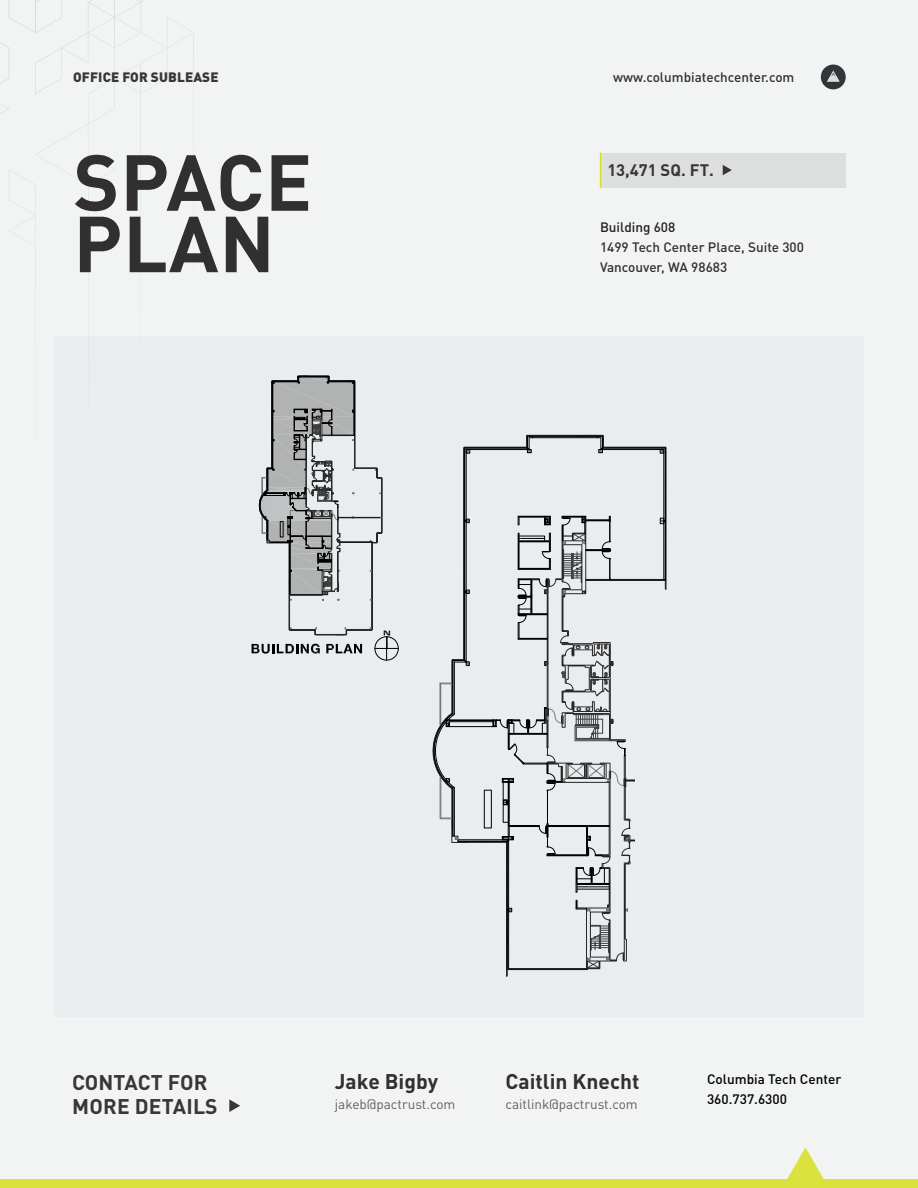
<style>
.page{position:relative;width:918px;height:1188px;background:#f2f4f4}
.page>*{position:absolute;margin:0;border:0;box-sizing:border-box;transform-origin:0 0}
.t1{font:700 78px/61.5px "DINOT";letter-spacing:.01em;color:#312f2f}
.t2{font:700 21px "DINOT";color:#312f2f}
.t3{font:700 21px/23.5px "DINOT";letter-spacing:.01em;color:#393636}
.t4{font:700 16.5px "DINOT";color:#393636}
.t5{font:500 13.65px/19.4px "DINOT";color:#000}
.t6{font:500 13.5px/20.2px "DINOT";color:#312f2f}
.t7{font:13.5px "DINOT";color:#635e5d}
.t8{font:900 13.5px "DINOT";letter-spacing:.01em;color:#393636}
.t9{font:500 13.5px "DINOT";color:#222121}
</style>
<div class="page">
<div style="left:54px;top:336px;width:810px;height:680px;background:#e9edef"></div>
<svg style="left:251px;top:376px;width:148px;height:284px"></svg>
<hr style="left:708px;top:841px;width:1px;height:135px;background:#272727">
<hr style="left:707px;top:841px;width:1px;height:135px;background:#272727">
<svg style="left:433px;top:435px;width:234px;height:541px"></svg>
<div style="left:0;top:1179px;width:918px;height:9px;background:#dae23d"></div>
<svg style="left:787px;top:1147px;width:37px;height:32px"></svg>
<svg style="left:0;top:0;width:193px;height:246px"></svg>
<hr style="left:193px;top:32px;width:1px;height:410px;background:#003262">
<hr style="left:88px;top:185px;width:1px;height:257px;background:#003262">
<hr style="left:35px;top:246px;width:1px;height:196px;background:#003262">
<hr style="left:141px;top:93px;width:1px;height:349px;background:#003262">
<div style="left:821px;top:65px;width:25px;height:24px;background:#323639;border-radius:50%"></div>
<svg style="left:827px;top:70px;width:13px;height:12px"></svg>
<svg style="left:229px;top:1099px;width:11px;height:13px"></svg>
<div style="left:601px;top:153px;width:245px;height:34px;background:#dddfdf"></div>
<hr style="left:600px;top:153px;width:1px;height:34px;background:#d6df28">
<svg style="left:723px;top:165px;width:9px;height:10px"></svg>
<p class="t8" style="left:73px;top:68px;width:147px">OFFICE FOR SUBLEASE</p>
<p class="t6" style="left:613px;top:66px;width:183px">www.columbiatechcenter.com</p>
<h1 class="t1" style="left:73px;top:149px;width:240px">SPACE<br>PLAN</h1>
<p class="t4" style="left:607px;top:159px;width:108px">13,471 SQ. FT.</p>
<p class="t9" style="left:600px;top:218px;width:77px">Building 608</p>
<p class="t6" style="left:600px;top:236px;width:206px">1499 Tech Center Place, Suite 300<br>Vancouver, WA 98683</p>
<h2 class="t3" style="left:72px;top:1070px;width:147px">CONTACT FOR<br>MORE DETAILS</h2>
<h2 class="t2" style="left:335px;top:1067px;width:105px">Jake Bigby</h2>
<p class="t7" style="left:335px;top:1095px;width:122px">jakeb@pactrust.com</p>
<h2 class="t2" style="left:506px;top:1067px;width:135px">Caitlin Knecht</h2>
<p class="t7" style="left:506px;top:1095px;width:134px">caitlink@pactrust.com</p>
<p class="t5" style="left:707px;top:1069px;width:136px">Columbia Tech Center<br>360.737.6300</p>
</div>
